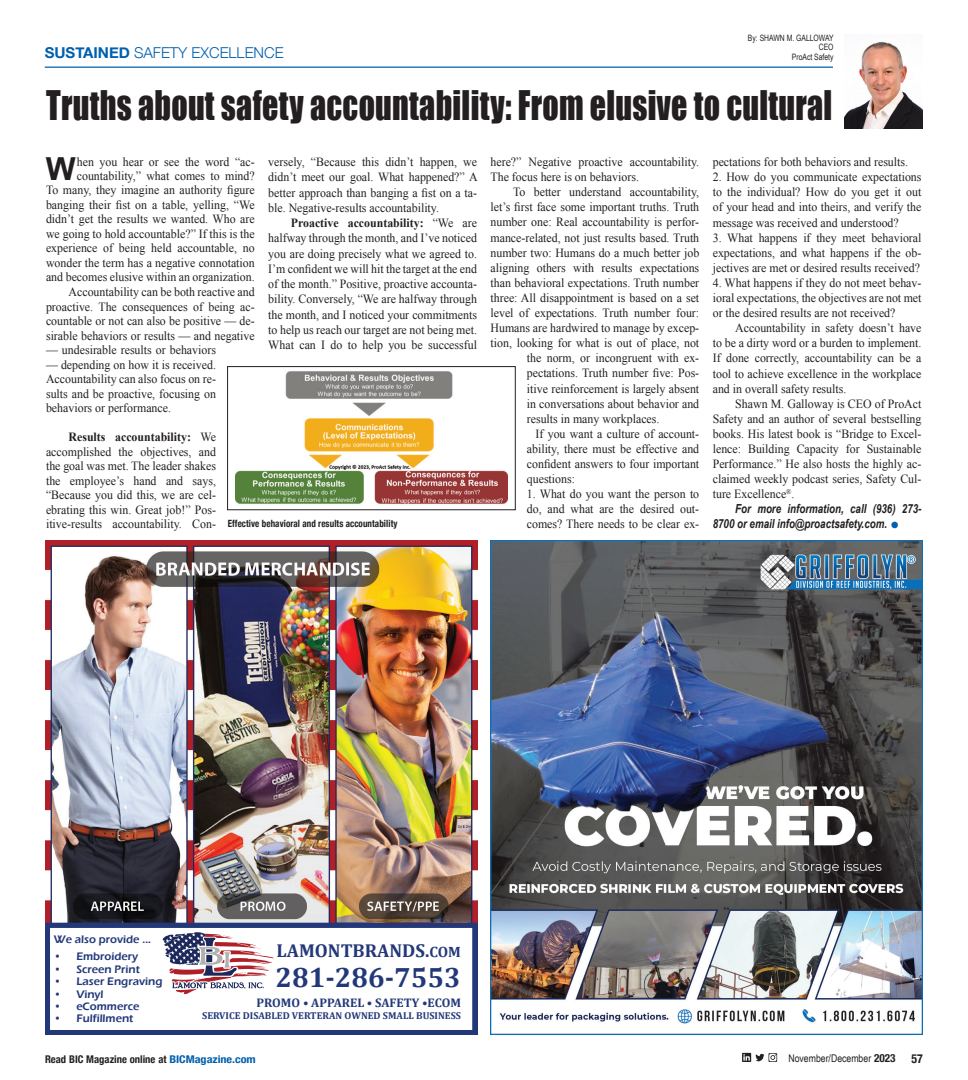
<style>
.page{position:relative;width:968px;height:1080px;background:#fff}
.page>*{position:absolute;margin:0;border:0;box-sizing:border-box;transform-origin:0 0}
.t1{font:37.5px "Impact";letter-spacing:.01em;color:#231f20;scale:.85 1}
.t2{font:700 31.75px "Arial";color:#231f20}
.t3{font:700 28.12px "Cambria";color:#223879}
.t4{font:700 18.75px "Cambria";color:#223879}
.t5{font:300 15px "Helvetica Neue";color:#0160ae}
.t6{font:12.5px/14.5px "Times New Roman";color:#231f20;text-align:justify;scale:.95 1}
.t7{font:italic 700 12.5px/15.1px "Arial Narrow";color:#231f20;scale:.95 1}
.t8{font:700 12.5px "Cambria";color:#223879}
.t9{font:700 condensed 12.5px "Helvetica Neue";color:#231f20;scale:.95 1}
.t10{font:600 11.25px "Eras ITC";color:#223879}
.t11{font:700 condensed 10.62px "Helvetica Neue";color:#231f20}
.t12{font:10.62px "Arial Narrow";color:#231f20}
.t13{font:700 condensed 10px "Helvetica Neue";letter-spacing:.01em;color:#231f20;scale:.9 1}
.t14{font:700 10px "Cambria";color:#223879}
.t15{font:8.75px/9.4px "Arial Narrow";color:#231f20;text-align:right;scale:.95 1}
.s1{font-weight:700}
.s2{font-family:"Arial";font-weight:900;font-style:normal;font-size:20px;color:#0160ae}
.s3{font-size:15px}
.s4{color:#0160ae}
.s5{font-family:"Helvetica Neue";font-weight:700;font-stretch:condensed;font-size:11.25px}
</style>
<div class="page">
<svg style="left:742px;top:1053px;width:9px;height:9px"></svg>
<svg style="left:743px;top:1054px;width:6px;height:7px"></svg>
<svg style="left:755px;top:1053px;width:22px;height:9px"></svg>
<img style="left:45px;top:541px;width:432px;height:382px">
<div style="left:45px;top:923px;width:432px;height:112px;border:5px solid #223879"></div>
<svg style="left:162px;top:932px;width:111px;height:62px"></svg>
<img style="left:844px;top:41px;width:78px;height:88px">
<hr style="left:45px;top:67px;width:788px;height:1px;background:#0160ae">
<img style="left:235px;top:371px;width:272px;height:134px">
<div style="left:227px;top:366px;width:288px;height:144px;border:1px solid #231f20"></div>
<img style="left:491px;top:541px;width:431px;height:494px">
<p class="t15" style="left:748px;top:33px;width:92px">By: SHAWN M. GALLOWAY<br>CEO</p>
<p class="t5" style="left:45px;top:41px;width:240px"><span class="s1">SUSTAINED</span> SAFETY EXCELLENCE</p>
<p class="t15" style="left:791px;top:52px;width:45px">ProAct Safety</p>
<h1 class="t1" style="left:46px;top:76px;width:926px">Truths about safety accountability: From elusive to cultural</h1>
<h2 class="t2" style="left:46px;top:148px;width:31px">W</h2>
<p class="t6" style="left:46px;top:154px;width:221px;text-align:right">hen you hear or see the word “ac&shy;countability,” what comes to mind?<br>To many, they imagine an authority figure banging their fist on a table, yelling, “We didn’t get the results we wanted. Who are we going to hold accountable?” If this is the experience of being held accountable, no wonder the term has a negative connotation and becomes elusive within an organization.<br>Accountability can be both reactive and proactive. The consequences of being ac&shy;countable or not can also be positive — de&shy;sirable behaviors or results — and negative</p>
<p class="t6" style="left:46px;top:342px;width:180px">— undesirable results or behaviors</p>
<p class="t6" style="left:46px;top:357px;width:180px">— depending on how it is received.<br>Accountability can also focus on re&shy;sults and be proactive, focusing on behaviors or performance.</p>
<p class="t6" style="left:46px;top:430px;width:180px;text-indent:23px"><span class="s1">Results accountability:</span> We accomplished the objectives, and the goal was met. The leader shakes the employee’s hand and says, “Because you did this, we are cel&shy;ebrating this win. Great job!” Pos&shy;itive-results accountability. Con-</p>
<p class="t6" style="left:268px;top:154px;width:222px;line-height:15.2px">versely, “Because this didn’t happen, we didn’t meet our goal. What happened?” A better approach than banging a fist on a ta&shy;ble. Negative-results accountability.</p>
<p class="t6" style="left:268px;top:215px;width:221px;line-height:15.2px;text-indent:23px"><span class="s1">Proactive accountability:</span> “We are halfway through the month, and I’ve noticed you are doing precisely what we agreed to.<br>I’m confident we will hit the target at the end of the month.” Positive, proactive accounta&shy;bility. Conversely, “We are halfway through the month, and I noticed your commitments to help us reach our target are not being met.<br>What can I do to help you be successful</p>
<p class="t13" style="left:228px;top:515px;width:190px">Effective behavioral and results accountability</p>
<p class="t6" style="left:490px;top:154px;width:221px;line-height:15.1px">here?” Negative proactive accountability.<br>The focus here is on behaviors.</p>
<p class="t6" style="left:513px;top:185px;width:197px">To better understand accountability,</p>
<p class="t6" style="left:490px;top:200px;width:221px">let’s first face some important truths. Truth</p>
<p class="t6" style="left:490px;top:215px;width:221px">number one: Real accountability is perfor-</p>
<p class="t6" style="left:490px;top:230px;width:221px">mance-related, not just results based. Truth</p>
<p class="t6" style="left:490px;top:245px;width:221px">number two: Humans do a much better job</p>
<p class="t6" style="left:490px;top:260px;width:221px">aligning others with results expectations</p>
<p class="t6" style="left:490px;top:275px;width:221px">than behavioral expectations. Truth number</p>
<p class="t6" style="left:490px;top:290px;width:221px">three: All disappointment is based on a set</p>
<p class="t6" style="left:490px;top:305px;width:221px">level of expectations. Truth number four:</p>
<p class="t6" style="left:490px;top:321px;width:221px">Humans are hardwired to manage by excep-</p>
<p class="t6" style="left:490px;top:336px;width:221px">tion, looking for what is out of place, not</p>
<p class="t6" style="left:527px;top:351px;width:183px">the norm, or incongruent with ex-</p>
<p class="t6" style="left:527px;top:366px;width:183px">pectations. Truth number five: Pos-</p>
<p class="t6" style="left:527px;top:381px;width:183px">itive reinforcement is largely absent</p>
<p class="t6" style="left:527px;top:396px;width:183px">in conversations about behavior and</p>
<p class="t6" style="left:527px;top:411px;width:141px">results in many workplaces.</p>
<p class="t6" style="left:535px;top:426px;width:174px">If you want a culture of account-</p>
<p class="t6" style="left:527px;top:441px;width:183px">ability, there must be effective and</p>
<p class="t6" style="left:527px;top:456px;width:183px">confident answers to four important</p>
<p class="t6" style="left:527px;top:472px;width:52px">questions:</p>
<p class="t6" style="left:527px;top:486px;width:183px;line-height:15.1px">1. What do you want the person to do, and what are the desired out&shy;comes? There needs to be clear ex-</p>
<p class="t6" style="left:712px;top:155px;width:207px">pectations for both behaviors and results.</p>
<p class="t6" style="left:712px;top:169px;width:221px;line-height:15.1px">2. How do you communicate expectations to the individual? How do you get it out of your head and into theirs, and verify the message was received and understood?</p>
<p class="t6" style="left:712px;top:230px;width:221px;line-height:15.1px">3. What happens if they meet behavioral expectations, and what happens if the ob&shy;jectives are met or desired results received?</p>
<p class="t6" style="left:712px;top:275px;width:221px;line-height:15.1px">4. What happens if they do not meet behav&shy;ioral expectations, the objectives are not met or the desired results are not received?</p>
<p class="t6" style="left:712px;top:320px;width:221px;line-height:15.1px;text-indent:23px">Accountability in safety doesn’t have to be a dirty word or a burden to implement.<br>If done correctly, accountability can be a tool to achieve excellence in the workplace and in overall safety results.</p>
<p class="t6" style="left:712px;top:396px;width:221px;line-height:15.1px;text-indent:23px">Shawn M. Galloway is CEO of ProAct Safety and an author of several bestselling books. His latest book is “Bridge to Excel&shy;lence: Building Capacity for Sustainable Performance.” He also hosts the highly ac&shy;claimed weekly podcast series, Safety Cul&shy;ture Excellence<sup>®</sup>.</p>
<p class="t7" style="left:712px;top:501px;width:221px;text-indent:23px">For more information, call (936) 273-<br>8700 or email info@proactsafety.com. <span class="s2">•</span></p>
<p class="t10" style="left:54px;top:932px;width:99px">We also provide ...</p>
<p class="t10" style="left:54px;top:950px;width:86px">• Embroidery</p>
<p class="t10" style="left:54px;top:962px;width:88px">• Screen Print</p>
<p class="t10" style="left:54px;top:975px;width:110px">• Laser Engraving</p>
<p class="t10" style="left:54px;top:987px;width:51px">• Vinyl</p>
<p class="t10" style="left:54px;top:1000px;width:87px">• eCommerce</p>
<p class="t10" style="left:54px;top:1012px;width:81px">• Fulfillment</p>
<h3 class="t4" style="left:276px;top:937px;width:186px">LAMONTBRANDS.<span class="s3">COM</span></h3>
<h3 class="t3" style="left:275px;top:957px;width:187px">281-286-7553</h3>
<p class="t8" style="left:256px;top:994px;width:206px">PROMO • APPAREL • SAFETY •ECOM</p>
<p class="t14" style="left:202px;top:1008px;width:260px">SERVICE DISABLED VERTERAN OWNED SMALL BUSINESS</p>
<p class="t11" style="left:45px;top:1050px;width:212px">Read BIC Magazine online at <span class="s4">BICMagazine.com</span></p>
<p class="t12" style="left:788px;top:1050px;width:109px">November/December <span class="s5">2023</span></p>
<p class="t9" style="left:911px;top:1048px;width:13px">57</p>
</div>
